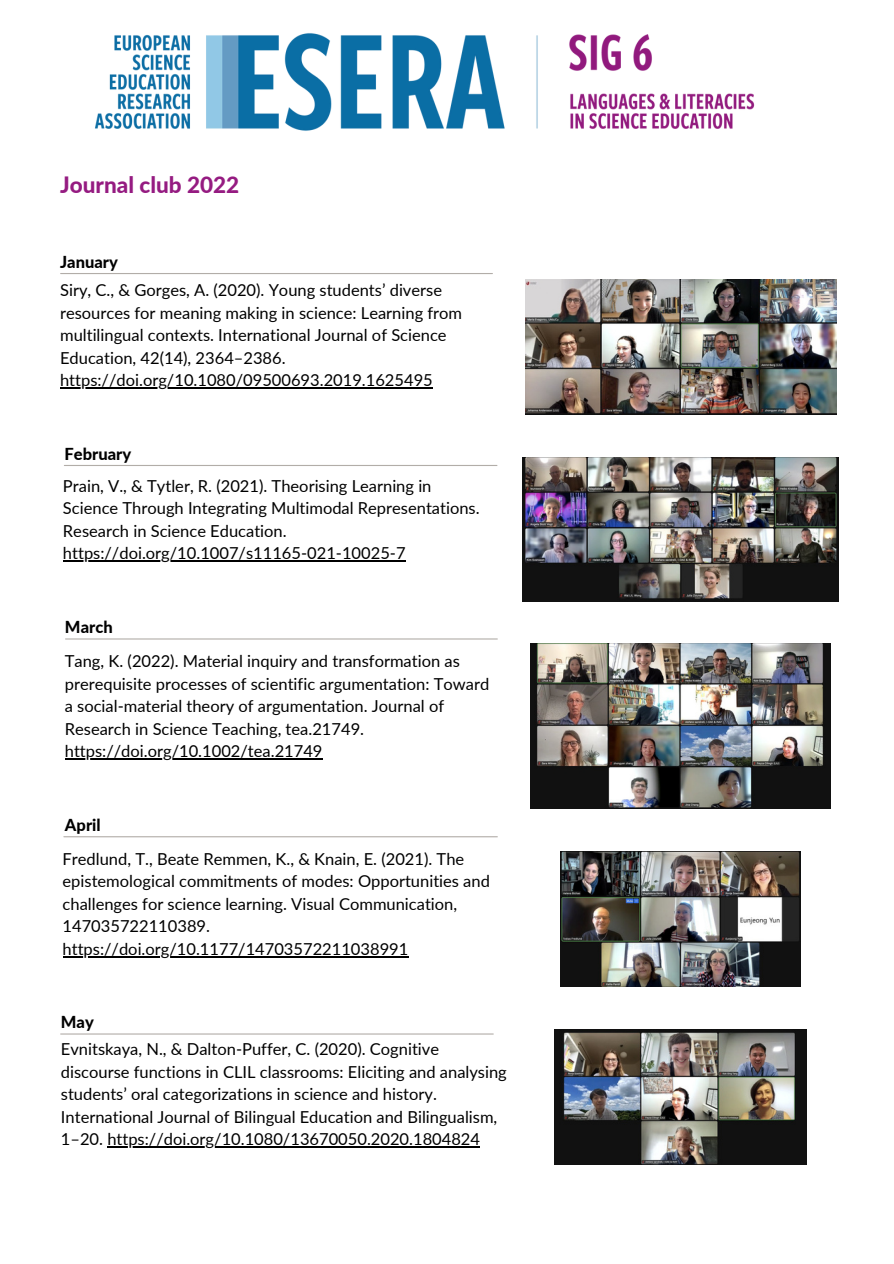
<style>
.page{position:relative;width:894px;height:1264px;background:#fff}
.page>*{position:absolute;margin:0;border:0;box-sizing:border-box;transform-origin:0 0}
.t1{font:800 22.5px "Lato";color:#951b81}
.t2{font:16.5px/22.5px "Lato";color:#000}
.t3{font:800 16.5px "Lato";color:#000}
</style>
<div class="page">
<img style="left:525px;top:279px;width:310px;height:135px">
<img style="left:95px;top:33px;width:660px;height:98px">
<img style="left:523px;top:457px;width:315px;height:144px">
<img style="left:530px;top:643px;width:300px;height:166px">
<img style="left:560px;top:852px;width:240px;height:135px">
<img style="left:554px;top:1029px;width:252px;height:135px">
<hr style="left:61px;top:273px;width:431px;height:1px;background:#b2ada8">
<hr style="left:60px;top:387px;width:372px;height:2px;background:#000">
<hr style="left:64px;top:465px;width:433px;height:1px;background:#b2ada8">
<hr style="left:63px;top:560px;width:342px;height:1px;background:#000">
<hr style="left:66px;top:638px;width:431px;height:1px;background:#b2ada8">
<hr style="left:65px;top:758px;width:257px;height:1px;background:#000">
<hr style="left:64px;top:836px;width:433px;height:1px;background:#b2ada8">
<hr style="left:63px;top:956px;width:345px;height:1px;background:#000">
<hr style="left:61px;top:1033px;width:432px;height:1px;background:#b2ada8">
<hr style="left:107px;top:1146px;width:373px;height:1px;background:#000">
<h1 class="t1" style="left:60px;top:171px;width:181px">Journal club 2022</h1>
<h2 class="t3" style="left:60px;top:251px;width:59px">January</h2>
<p class="t2" style="left:60px;top:279px;width:403px">Siry, C., &amp; Gorges, A. (2020). Young students’ diverse resources for meaning making in science: Learning from multilingual contexts. International Journal of Science Education, 42(14), 2364–2386.</p>
<p class="t2" style="left:60px;top:369px;width:374px">https://doi.org/10.1080/09500693.2019.1625495</p>
<h2 class="t3" style="left:65px;top:443px;width:68px">February</h2>
<p class="t2" style="left:63px;top:474px;width:418px">Prain, V., &amp; Tytler, R. (2021). Theorising Learning in<br>Science Through Integrating Multimodal Representations.<br>Research in Science Education.</p>
<p class="t2" style="left:63px;top:542px;width:344px">https://doi.org/10.1007/s11165-021-10025-7</p>
<h2 class="t3" style="left:65px;top:616px;width:49px">March</h2>
<p class="t2" style="left:65px;top:649px;width:426px">Tang, K. (2022). Material inquiry and transformation as prerequisite processes of scientific argumentation: Toward a social-material theory of argumentation. Journal of Research in Science Teaching, tea.21749.</p>
<p class="t2" style="left:65px;top:739px;width:259px">https://doi.org/10.1002/tea.21749</p>
<h2 class="t3" style="left:65px;top:814px;width:37px">April</h2>
<p class="t2" style="left:63px;top:847px;width:429px">Fredlund, T., Beate Remmen, K., &amp; Knain, E. (2021). The epistemological commitments of modes: Opportunities and challenges for science learning. Visual Communication, 147035722110389.</p>
<p class="t2" style="left:63px;top:937px;width:347px">https://doi.org/10.1177/14703572211038991</p>
<h2 class="t3" style="left:61px;top:1011px;width:34px">May</h2>
<p class="t2" style="left:61px;top:1037px;width:447px">Evnitskaya, N., &amp; Dalton-Puffer, C. (2020). Cognitive discourse functions in CLIL classrooms: Eliciting and analysing students’ oral categorizations in science and history.<br>International Journal of Bilingual Education and Bilingualism, 1–20. https://doi.org/10.1080/13670050.2020.1804824</p>
</div>
